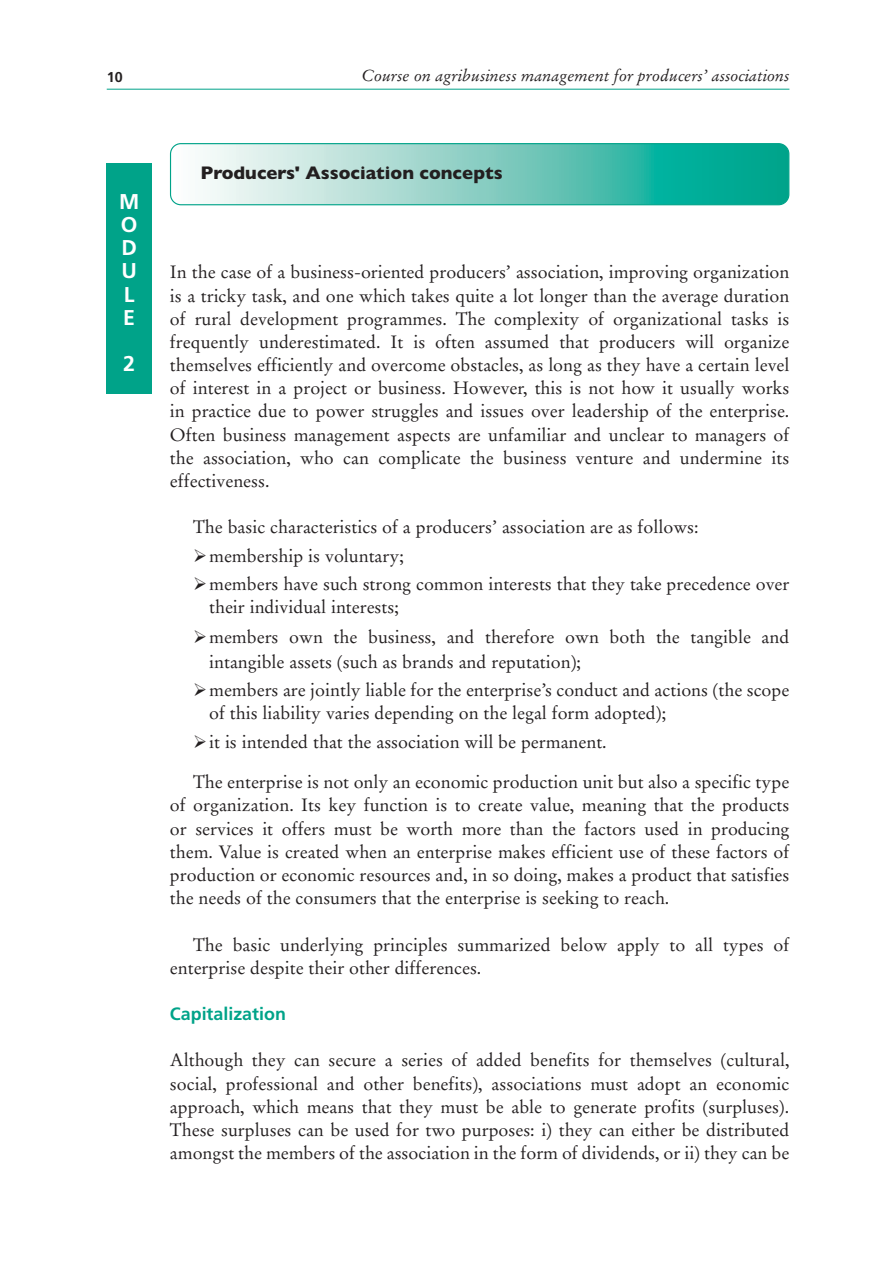
<style>
.page{position:relative;width:893px;height:1263px;background:#fff}
.page>*{position:absolute;margin:0;border:0;box-sizing:border-box;transform-origin:0 0}
.t1{font:700 21.45px/23.2px "Frutiger LT Std";color:#fff}
.t2{font:700 18.45px "Gill Sans";color:#231f20}
.t3{font:17.85px/23.2px "Stempel Garamond LT Std";color:#231f20}
.t4{font:700 17.85px "Frutiger LT Std";color:#00a389}
.t5{font:italic 16.05px "Stempel Garamond LT Std";color:#231f20}
.t6{font:700 14.25px "Frutiger LT Std";color:#231f20}
</style>
<div class="page">
<hr style="left:107px;top:89px;width:682px;height:1px;background:#00a389">
<div style="left:107px;top:163px;width:45px;height:231px;background:#00a389"></div>
<svg style="left:170px;top:144px;width:618px;height:61px"></svg>
<div style="left:170px;top:143px;width:619px;height:62px;border:1px solid #00a389;border-radius:10px"></div>
<p class="t6" style="left:107px;top:71px;width:17px">10</p>
<p class="t5" style="left:361px;top:68px;width:429px">Course on agribusiness management for producers’ associations</p>
<p class="t1" style="left:119px;top:191px;width:22px">M<br>O<br>D<br>U<br>L<br>E</p>
<p class="t1" style="left:123px;top:354px;width:13px">2</p>
<p class="t2" style="left:200px;top:167px;width:303px">Producers' Association concepts</p>
<p class="t3" style="left:170px;top:262px;width:621px;text-align:justify">In the case of a business-oriented producers’ association, improving organization is a tricky task, and one which takes quite a lot longer than the average duration of rural development programmes. The complexity of organizational tasks is frequently underestimated. It is often assumed that producers will organize themselves efficiently and overcome obstacles, as long as they have a certain level of interest in a project or business. However, this is not how it usually works in practice due to power struggles and issues over leadership of the enterprise.<br>Often business management aspects are unfamiliar and unclear to managers of the association, who can complicate the business venture and undermine its effectiveness.</p>
<p class="t3" style="left:209px;top:514px;width:581px;line-height:28.2px;text-indent:-16px">The basic characteristics of a producers’ association are as follows: membership is voluntary;<br>members have such strong common interests that they take precedence over</p>
<p class="t3" style="left:209px;top:593px;width:581px;line-height:30px">their individual interests;<br>members own the business, and therefore own both the tangible and</p>
<p class="t3" style="left:209px;top:649px;width:581px;line-height:28.2px">intangible assets (such as brands and reputation);<br>members are jointly liable for the enterprise’s conduct and actions (the scope</p>
<p class="t3" style="left:209px;top:700px;width:458px;line-height:28.2px">of this liability varies depending on the legal form adopted); it is intended that the association will be permanent.</p>
<p class="t3" style="left:170px;top:772px;width:621px;text-align:justify;text-indent:23px">The enterprise is not only an economic production unit but also a specific type of organization. Its key function is to create value, meaning that the products or services it offers must be worth more than the factors used in producing them. Value is created when an enterprise makes efficient use of these factors of production or economic resources and, in so doing, makes a product that satisfies the needs of the consumers that the enterprise is seeking to reach.</p>
<p class="t3" style="left:170px;top:934px;width:621px;text-indent:23px">The basic underlying principles summarized below apply to all types of enterprise despite their other differences.</p>
<p class="t4" style="left:170px;top:1007px;width:117px">Capitalization</p>
<p class="t3" style="left:170px;top:1050px;width:621px;text-align:justify">Although they can secure a series of added benefits for themselves (cultural, social, professional and other benefits), associations must adopt an economic approach, which means that they must be able to generate profits (surpluses).<br>These surpluses can be used for two purposes: i) they can either be distributed amongst the members of the association in the form of dividends, or ii) they can be</p>
</div>
